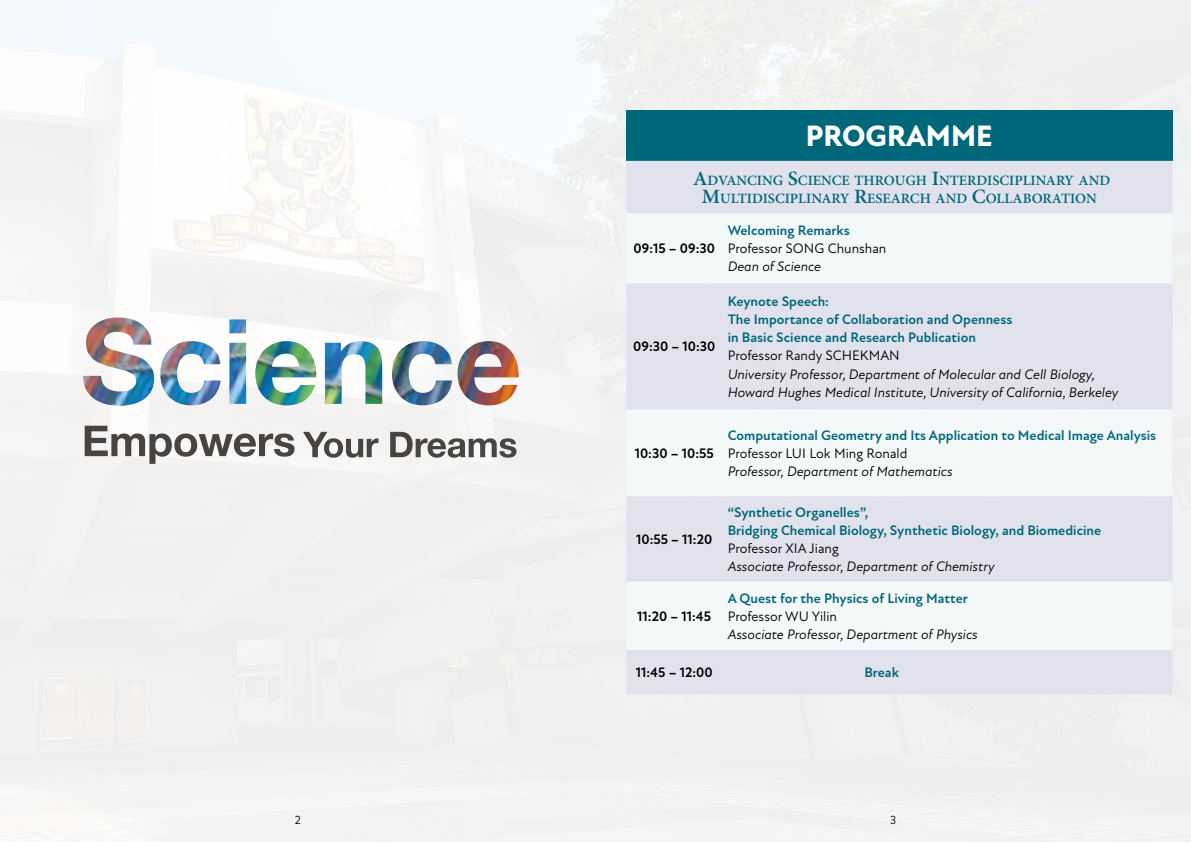
<style>
.page{position:relative;width:1191px;height:842px;background:#fff}
.page>*{position:absolute;margin:0;border:0;box-sizing:border-box;transform-origin:0 0}
.t1{font:800 30px "Atten New";color:#fff}
.t2{font:700 14px/18px "Atten New";color:#00687b}
.t3{font:italic 14px/18px "Atten New";color:#020203}
.t4{font:italic 14px "Atten New";color:#020304}
.t5{font:700 14px/18px "Adobe Hebrew";color:#00687b;text-align:center}
.t6{font:700 14px "Atten New";color:#000}
.t7{font:14px "Atten New";color:#020304}
.t8{font:14px "Atten New";color:#020203}
.t9{font:12px "Atten New";color:#000}
.s1{font-size:20px}
</style>
<div class="page">
<div style="left:0;top:0;width:1191px;height:842px;background:linear-gradient(to right,#f6f6f6,#eeefef)"></div>
<div style="left:626px;top:110px;width:546px;height:51px;background:#00677b"></div>
<div style="left:626px;top:161px;width:546px;height:534px;background:#e1e2ed"></div>
<svg style="left:626px;top:213px;width:546px;height:437px;fill:#f4f8f9"></svg>
<svg style="left:85px;top:426px;width:209px;height:38px"></svg>
<svg style="left:303px;top:432px;width:75px;height:26px"></svg>
<svg style="left:390px;top:432px;width:126px;height:26px"></svg>
<img style="left:83px;top:318px;width:71px;height:88px">
<img style="left:160px;top:341px;width:61px;height:64px">
<img style="left:229px;top:319px;width:17px;height:85px">
<img style="left:255px;top:341px;width:61px;height:64px">
<img style="left:325px;top:341px;width:57px;height:63px">
<img style="left:392px;top:341px;width:60px;height:64px">
<img style="left:457px;top:341px;width:62px;height:64px">
<h1 class="t1" style="left:806px;top:118px;width:188px">PROGRAMME</h1>
<p class="t5" style="left:693px;top:172px;width:419px"><span class="s1">A</span>DVANCING <span class="s1">S</span>CIENCE THROUGH <span class="s1">I</span>NTERDISCIPLINARY AND<br><span class="s1">M</span>ULTIDISCIPLINARY <span class="s1">R</span>ESEARCH AND <span class="s1">C</span>OLLABORATION</p>
<p class="t6" style="left:633px;top:240px;width:83px">09:15 – 09:30</p>
<p class="t6" style="left:633px;top:338px;width:83px">09:30 – 10:30</p>
<p class="t6" style="left:635px;top:445px;width:80px">10:30 – 10:55</p>
<p class="t6" style="left:636px;top:531px;width:78px">10:55 – 11:20</p>
<p class="t6" style="left:637px;top:608px;width:75px">11:20 – 11:45</p>
<p class="t2" style="left:727px;top:222px;width:124px">Welcoming Remarks</p>
<p class="t8" style="left:727px;top:240px;width:160px">Professor SONG Chunshan</p>
<p class="t3" style="left:727px;top:258px;width:95px">Dean of Science</p>
<p class="t2" style="left:727px;top:293px;width:286px">Keynote Speech:<br>The Importance of Collaboration and Openness in Basic Science and Research Publication</p>
<p class="t8" style="left:727px;top:348px;width:174px">Professor Randy SCHEKMAN</p>
<p class="t3" style="left:727px;top:365px;width:392px">University Professor, Department of Molecular and Cell Biology,<br>Howard Hughes Medical Institute, University of California, Berkeley</p>
<p class="t2" style="left:727px;top:426px;width:430px">Computational Geometry and Its Application to Medical Image Analysis</p>
<p class="t7" style="left:727px;top:445px;width:181px">Professor LUI Lok Ming Ronald</p>
<p class="t4" style="left:727px;top:463px;width:226px">Professor, Department of Mathematics</p>
<p class="t2" style="left:727px;top:504px;width:375px">“Synthetic Organelles”,<br>Bridging Chemical Biology, Synthetic Biology, and Biomedicine</p>
<p class="t7" style="left:727px;top:540px;width:113px">Professor XIA Jiang</p>
<p class="t4" style="left:727px;top:558px;width:268px">Associate Professor, Department of Chemistry</p>
<p class="t2" style="left:727px;top:589px;width:242px">A Quest for the Physics of Living Matter</p>
<p class="t7" style="left:727px;top:608px;width:111px">Professor WU Yilin</p>
<p class="t4" style="left:727px;top:626px;width:252px">Associate Professor, Department of Physics</p>
<p class="t6" style="left:636px;top:664px;width:78px">11:45 – 12:00</p>
<p class="t2" style="left:864px;top:664px;width:36px">Break</p>
<p class="t9" style="left:295px;top:812px;width:8px">2</p>
<p class="t9" style="left:890px;top:812px;width:8px">3</p>
</div>
